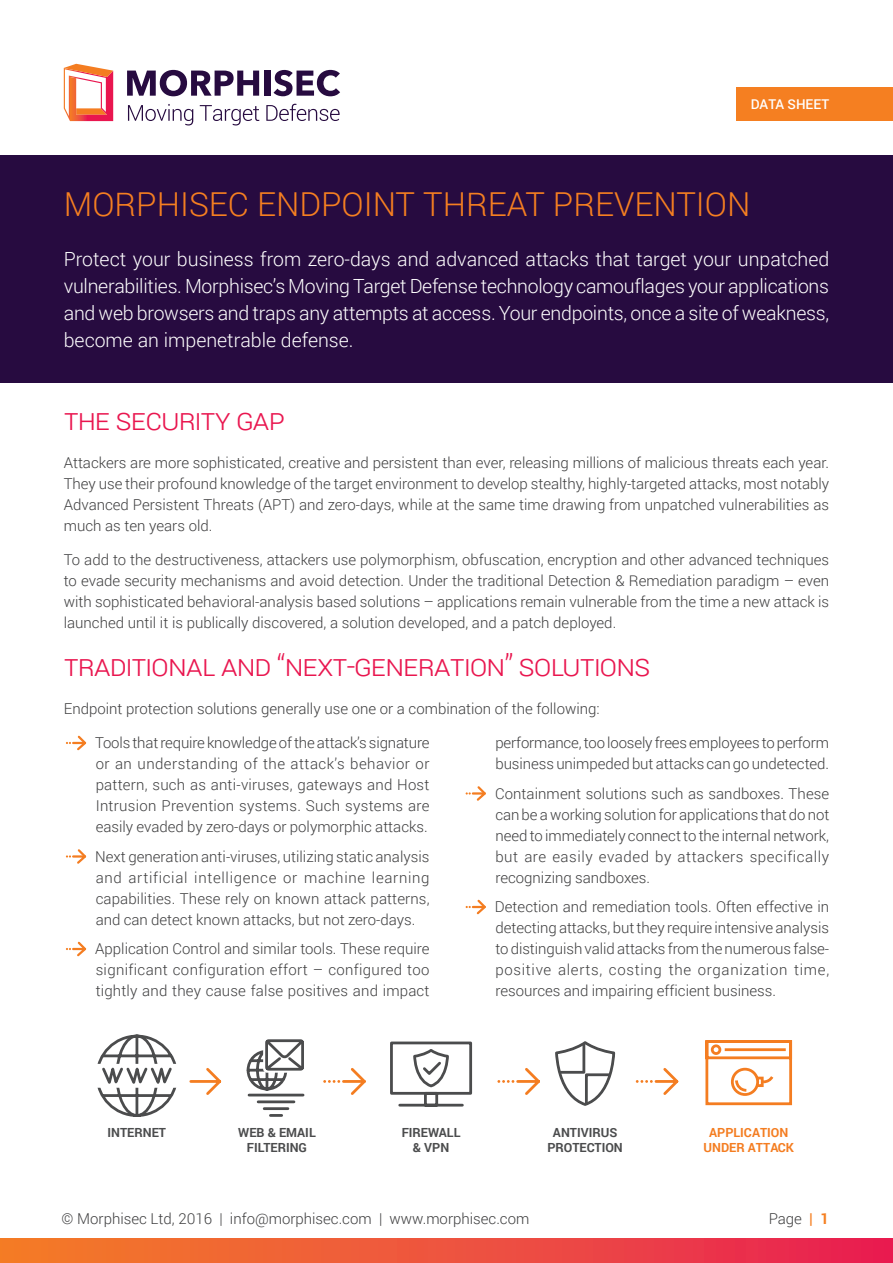
<style>
.page{position:relative;width:893px;height:1263px;background:#fff}
.page>*{position:absolute;margin:0;border:0;box-sizing:border-box;transform-origin:0 0}
.t1{font:300 33px "Roboto";color:#f57f21}
.t2{font:300 30px "Roboto";letter-spacing:-.035em;color:#e9164f}
.t3{font:300 19.5px/27px "Roboto";letter-spacing:-.015em;color:#fff;text-align:justify}
.t4{font:300 15px/21px "Roboto";color:#3e3e3f;text-align:justify}
.t5{font:500 13.5px "Roboto";color:#fff}
.t6{font:700 12.6px/15px "Roboto";color:#4b4c4d;text-align:center}
.t7{font:700 12.6px/15px "Roboto";color:#f47d21;text-align:center}
.s1{font-weight:700;color:#f57f21}
</style>
<div class="page">
<div style="left:0;top:1238px;width:893px;height:25px;background:linear-gradient(to right,#f48027,#e82153)"></div>
<div style="left:736px;top:87px;width:157px;height:34px;background:#f57f21"></div>
<svg style="left:64px;top:64px;width:49px;height:57px"></svg>
<svg style="left:127px;top:70px;width:132px;height:26px"></svg>
<div style="left:264px;top:71px;width:6px;height:25px;background:#270b40"></div>
<svg style="left:274px;top:70px;width:66px;height:26px"></svg>
<svg style="left:128px;top:104px;width:65px;height:21px"></svg>
<svg style="left:200px;top:105px;width:59px;height:20px"></svg>
<svg style="left:266px;top:104px;width:74px;height:17px"></svg>
<div style="left:0;top:155px;width:893px;height:228px;background:#270b40"></div>
<svg style="left:66px;top:735px;width:21px;height:16px"></svg>
<svg style="left:66px;top:849px;width:21px;height:15px"></svg>
<svg style="left:66px;top:941px;width:21px;height:16px"></svg>
<svg style="left:466px;top:786px;width:20px;height:15px"></svg>
<svg style="left:466px;top:899px;width:20px;height:16px"></svg>
<svg style="left:246px;top:1039px;width:59px;height:78px"></svg>
<svg style="left:705px;top:1040px;width:88px;height:66px"></svg>
<svg style="left:97px;top:1034px;width:80px;height:83px"></svg>
<svg style="left:636px;top:1068px;width:43px;height:27px"></svg>
<svg style="left:390px;top:1041px;width:226px;height:66px"></svg>
<svg style="left:323px;top:1068px;width:43px;height:27px"></svg>
<svg style="left:189px;top:1068px;width:33px;height:27px"></svg>
<p class="t5" style="left:751px;top:94px;width:80px">DATA SHEET</p>
<h1 class="t1" style="left:64px;top:181px;width:688px">Morphisec Endpoint Threat Prevention</h1>
<p class="t3" style="left:64px;top:245px;width:767px">Protect your business from zero-days and advanced attacks that target your unpatched vulnerabilities. Morphisec’s Moving Target Defense technology camouflages your applications and web browsers and traps any attempts at access. Your endpoints, once a site of weakness, become an impenetrable defense.</p>
<h2 class="t2" style="left:64px;top:398px;width:223px">The Security Gap</h2>
<p class="t4" style="left:64px;top:451px;width:767px">Attackers are more sophisticated, creative and persistent than ever, releasing millions of malicious threats each year.<br>They use their profound knowledge of the target environment to develop stealthy, highly-targeted attacks, most notably Advanced Persistent Threats (APT) and zero-days, while at the same time drawing from unpatched vulnerabilities as much as ten years old.</p>
<p class="t4" style="left:64px;top:548px;width:767px">To add to the destructiveness, attackers use polymorphism, obfuscation, encryption and other advanced techniques to evade security mechanisms and avoid detection. Under the traditional Detection &amp; Remediation paradigm – even with sophisticated behavioral-analysis based solutions – applications remain vulnerable from the time a new attack is launched until it is publically discovered, a solution developed, and a patch deployed.</p>
<h2 class="t2" style="left:64px;top:645px;width:585px">Traditional and “N ext-Generation” Solutions</h2>
<p class="t4" style="left:64px;top:698px;width:537px">Endpoint protection solutions generally use one or a combination of the following:</p>
<p class="t4" style="left:95px;top:732px;width:336px">Tools that require knowledge of the attack’s signature or an understanding of the attack’s behavior or pattern, such as anti-viruses, gateways and H ost I ntrusion Prevention systems. Such systems are easily evaded by zero-days or polymorphic attacks.</p>
<p class="t4" style="left:95px;top:845px;width:336px">Next generation anti-viruses, utilizing static analysis and artificial intelligence or machine learning capabilities. These rely on known attack patterns, and can detect known attacks, but not zero-days.</p>
<p class="t4" style="left:95px;top:938px;width:336px">Application Control and similar tools. These require significant configuration effort – configured too tightly and they cause false positives and impact</p>
<p class="t4" style="left:495px;top:732px;width:335px">performance, too loosely frees employees to perform business unimpeded but attacks can go undetected.</p>
<p class="t4" style="left:495px;top:782px;width:336px">Containment solutions such as sandboxes. These can be a working solution for applications that do not need to immediately connect to the internal network, but are easily evaded by attackers specifically recognizing sandboxes.</p>
<p class="t4" style="left:495px;top:896px;width:336px">Detection and remediation tools. Often effective in detecting attacks, but they require intensive analysis to distinguish valid attacks from the numerous false&shy;positive alerts, costing the organization time, resources and impairing efficient business.</p>
<p class="t6" style="left:108px;top:1124px;width:60px">INTERNET</p>
<p class="t6" style="left:238px;top:1124px;width:79px">WEB &amp; EMAIL<br>FILTERING</p>
<p class="t6" style="left:402px;top:1124px;width:60px">FIREWALL &amp; VPN</p>
<p class="t7" style="left:703px;top:1124px;width:92px">APPLICATION<br>UNDER ATTACK</p>
<p class="t6" style="left:547px;top:1124px;width:77px">ANTIVIRUS<br>PROTECTION</p>
<p class="t4" style="left:62px;top:1207px;width:469px">© Morphisec Ltd, 2016 | info@morphisec.com | www.morphisec.com</p>
<p class="t4" style="left:769px;top:1207px;width:62px">Page <span class="s1">| 1</span></p>
</div>
